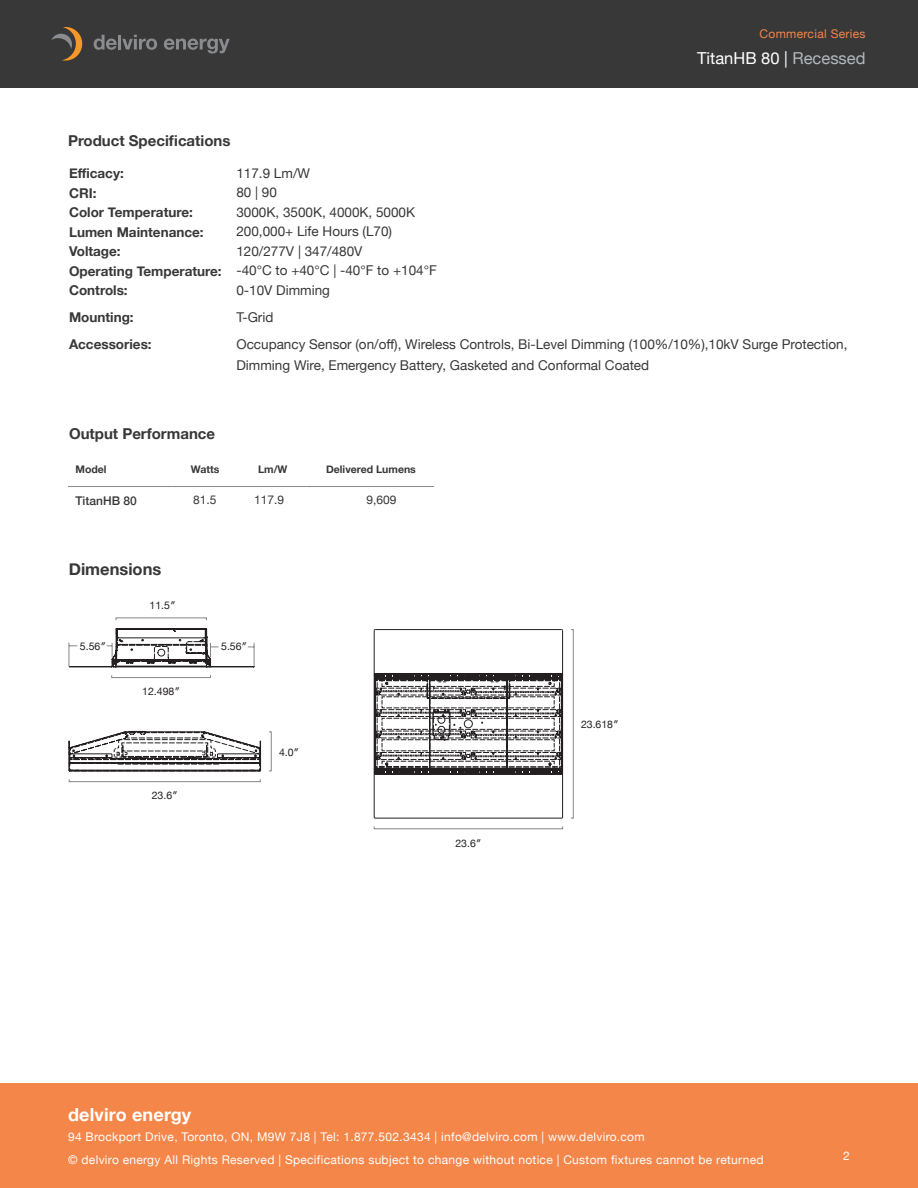
<style>
.page{position:relative;width:918px;height:1188px;background:#fff}
.page>*{position:absolute;margin:0;border:0;box-sizing:border-box;transform-origin:0 0}
.t1{font:700 18px "Helvetica Neue";letter-spacing:.01em;color:#fff}
.t2{font:16.5px "Helvetica Neue";color:#fff}
.t3{font:700 16.5px "Helvetica Neue";color:#383839}
.t4{font:700 15px "Helvetica Neue";color:#383839}
.t5{font:13.5px "Helvetica Neue";color:#383839}
.t6{font:700 13.5px "Helvetica Neue";color:#383839}
.t7{font:12px "Helvetica Neue";letter-spacing:.025em;color:#fff}
.t8{font:12px "Helvetica Neue";letter-spacing:.025em;color:#f58649}
.t9{font:12px "Helvetica Neue";color:#383839}
.t10{font:500 12px "Helvetica Neue";color:#383839}
.t11{font:10.5px "Helvetica Neue";color:#231f20}
.t12{font:700 10.5px "Helvetica Neue";color:#383839}
.s1{color:#b2b7bb}
</style>
<div class="page">
<div style="left:0;top:1084px;width:918px;height:104px;background:#f58649"></div>
<div style="left:0;top:0;width:918px;height:88px;background:#383839"></div>
<svg style="left:51px;top:27px;width:32px;height:34px"></svg>
<svg style="left:94px;top:35px;width:63px;height:15px"></svg>
<svg style="left:164px;top:39px;width:66px;height:15px"></svg>
<svg style="left:68px;top:731px;width:194px;height:41px"></svg>
<div style="left:69px;top:779px;width:192px;height:3px;border:1px solid #848689"></div>
<div style="left:269px;top:732px;width:3px;height:39px;border:1px solid #848689"></div>
<svg style="left:69px;top:628px;width:186px;height:39px"></svg>
<div style="left:111px;top:675px;width:100px;height:3px;border:1px solid #848689"></div>
<svg style="left:373px;top:629px;width:191px;height:190px"></svg>
<div style="left:571px;top:629px;width:3px;height:189px;border:1px solid #848689"></div>
<div style="left:374px;top:826px;width:189px;height:3px;border:1px solid #848689"></div>
<hr style="left:68px;top:486px;width:104px;height:1px;background:#86888b">
<hr style="left:172px;top:486px;width:67px;height:1px;background:#86888b">
<hr style="left:239px;top:486px;width:68px;height:1px;background:#86888b">
<hr style="left:307px;top:486px;width:127px;height:1px;background:#86888b">
<p class="t8" style="left:760px;top:25px;width:107px">Commercial Series</p>
<p class="t2" style="left:697px;top:46px;width:170px">TitanHB 80 | <span class="s1">Recessed</span></p>
<p class="t4" style="left:68px;top:129px;width:164px">Product Specifications</p>
<p class="t6" style="left:69px;top:163px;width:56px">Efficacy:</p>
<p class="t5" style="left:236px;top:163px;width:75px">117.9 Lm/W</p>
<p class="t6" style="left:69px;top:182px;width:29px">CRI:</p>
<p class="t5" style="left:236px;top:183px;width:42px">80 | 90</p>
<p class="t6" style="left:69px;top:202px;width:125px">Color Temperature:</p>
<p class="t5" style="left:236px;top:202px;width:180px">3000K, 3500K, 4000K, 5000K</p>
<p class="t6" style="left:69px;top:221px;width:136px">Lumen Maintenance:</p>
<p class="t5" style="left:236px;top:222px;width:157px">200,000+ Life Hours (L70)</p>
<p class="t6" style="left:69px;top:241px;width:53px">Voltage:</p>
<p class="t5" style="left:236px;top:241px;width:128px">120/277V | 347/480V</p>
<p class="t6" style="left:69px;top:260px;width:154px">Operating Temperature:</p>
<p class="t5" style="left:236px;top:261px;width:202px">-40°C to +40°C | -40°F to +104°F</p>
<p class="t6" style="left:69px;top:280px;width:60px">Controls:</p>
<p class="t5" style="left:236px;top:280px;width:95px">0-10V Dimming</p>
<p class="t6" style="left:69px;top:307px;width:66px">Mounting:</p>
<p class="t5" style="left:236px;top:307px;width:39px">T-Grid</p>
<p class="t6" style="left:69px;top:334px;width:84px">Accessories:</p>
<p class="t5" style="left:236px;top:334px;width:613px">Occupancy Sensor (on/off), Wireless Controls, Bi-Level Dimming (100%/10%),10kV Surge Protection,</p>
<p class="t5" style="left:236px;top:355px;width:414px">Dimming Wire, Emergency Battery, Gasketed and Conformal Coated</p>
<p class="t4" style="left:69px;top:421px;width:148px">Output Performance</p>
<p class="t12" style="left:76px;top:461px;width:33px">Model</p>
<p class="t12" style="left:191px;top:461px;width:30px">Watts</p>
<p class="t12" style="left:258px;top:461px;width:31px">Lm/W</p>
<p class="t12" style="left:326px;top:461px;width:91px">Delivered Lumens</p>
<p class="t10" style="left:76px;top:491px;width:63px">TitanHB 80</p>
<p class="t9" style="left:193px;top:492px;width:25px">81.5</p>
<p class="t9" style="left:254px;top:492px;width:32px">117.9</p>
<p class="t9" style="left:367px;top:492px;width:32px">9,609</p>
<p class="t3" style="left:69px;top:556px;width:94px">Dimensions</p>
<p class="t11" style="left:150px;top:597px;width:27px">11.5″</p>
<p class="t11" style="left:80px;top:638px;width:27px">5.56″</p>
<p class="t11" style="left:221px;top:638px;width:27px">5.56″</p>
<p class="t11" style="left:142px;top:684px;width:39px">12.498″</p>
<p class="t11" style="left:152px;top:788px;width:27px">23.6″</p>
<p class="t11" style="left:279px;top:745px;width:22px">4.0″</p>
<p class="t11" style="left:455px;top:835px;width:27px">23.6″</p>
<p class="t11" style="left:581px;top:717px;width:39px">23.618″</p>
<h1 class="t1" style="left:68px;top:1100px;width:125px">delviro energy</h1>
<p class="t7" style="left:68px;top:1151px;width:697px">© delviro energy All Rights Reserved | Specifications subject to change without notice | Custom fixtures cannot be returned</p>
<p class="t7" style="left:68px;top:1128px;width:578px">94 Brockport Drive, Toronto, ON, M9W 7J8 | Tel: 1.877.502.3434 | info@delviro.com | www.delviro.com</p>
<p class="t7" style="left:843px;top:1147px;width:8px">2</p>
</div>
